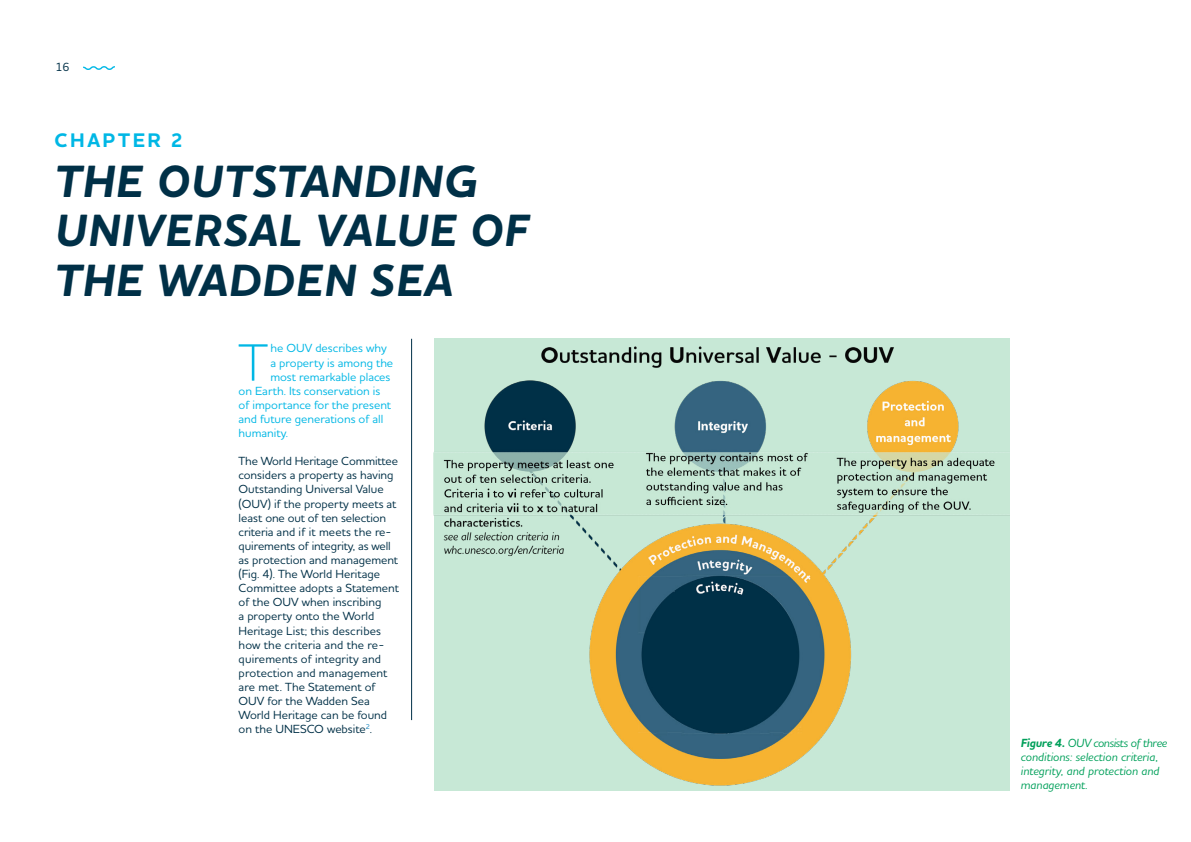
<style>
.page{position:relative;width:1191px;height:842px;background:#fff}
.page>*{position:absolute;margin:0;border:0;box-sizing:border-box;transform-origin:0 0}
.t1{font:300 53.4px "Houschka Pro";color:#00b7e5}
.t2{font:italic 700 46px/49.5px "Houschka Pro";letter-spacing:.015em;color:#003047}
.t3{font:700 20px "Houschka Pro";letter-spacing:.13em;color:#00b7e5}
.t4{font:500 12px/14.1px "Houschka Pro";color:#003047}
.t5{font:500 12px "Houschka Pro";color:#00b7e5}
.t6{font:italic 500 12px/14.1px "Houschka Pro";color:#00a05a}
.s1{font-weight:700}
</style>
<div class="page">
<hr style="left:411px;top:339px;width:1px;height:381px;background:#003047">
<img style="left:434px;top:339px;width:575px;height:452px">
<svg style="left:83px;top:66px;width:32px;height:4px"></svg>
<p class="t4" style="left:55px;top:59px;width:16px">16</p>
<h3 class="t3" style="left:55px;top:127px;width:130px">CHAPTER 2</h3>
<h2 class="t2" style="left:55px;top:157px;width:476px">THE OUTSTANDING<br>UNIVERSAL VALUE OF<br>THE WADDEN SEA</h2>
<h1 class="t1" style="left:238px;top:328px;width:31px">T</h1>
<p class="t5" style="left:270px;top:341px;width:118px">he OUV describes why</p>
<p class="t5" style="left:270px;top:355px;width:124px">a property is among the</p>
<p class="t5" style="left:270px;top:369px;width:122px">most remarkable places</p>
<p class="t5" style="left:239px;top:383px;width:143px">on Earth. Its conservation is</p>
<p class="t5" style="left:239px;top:397px;width:154px">of importance for the present</p>
<p class="t5" style="left:239px;top:411px;width:146px">and future generations of all</p>
<p class="t5" style="left:239px;top:425px;width:51px">humanity.</p>
<p class="t4" style="left:239px;top:454px;width:162px">The World Heritage Committee considers a property as having<br>Outstanding Universal Value (OUV) if the property meets at least one out of ten selection criteria and if it meets the re&shy;quirements of integrity, as well as protection and management (Fig. 4). The World Heritage<br>Committee adopts a Statement of the OUV when inscribing<br>a property onto the World<br>Heritage List; this describes how the criteria and the re&shy;quirements of integrity and protection and management are met. The Statement of<br>OUV for the Wadden Sea<br>World Heritage can be found on the UNESCO website<sup>2</sup>.</p>
<p class="t6" style="left:1020px;top:735px;width:148px"><span class="s1">Figure 4.</span> OUV consists of three conditions: selection criteria, integrity, and protection and management.</p>
</div>
